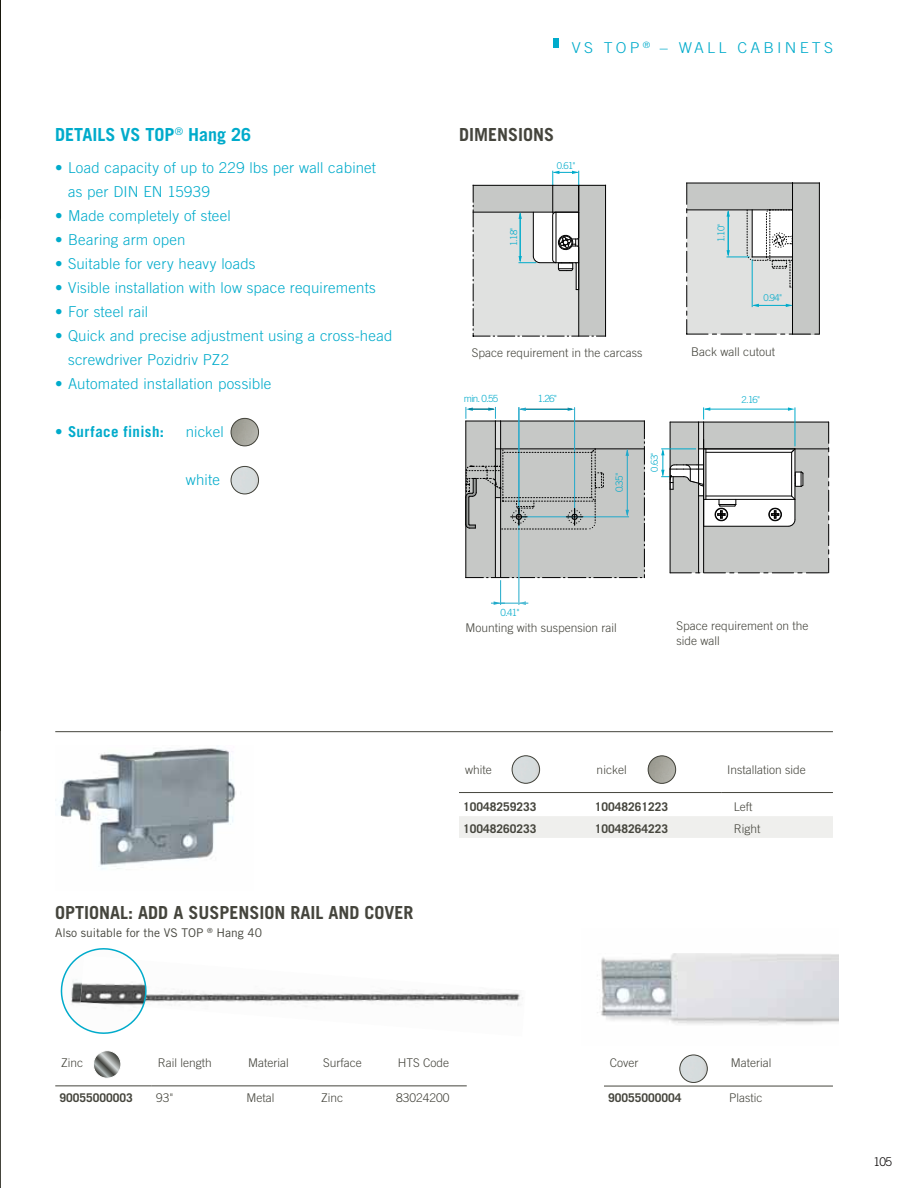
<style>
.page{position:relative;width:918px;height:1188px;background:#fff}
.page>*{position:absolute;margin:0;border:0;box-sizing:border-box;transform-origin:0 0}
.t1{font:700 18px "Trade Gothic LT Std";color:#45453d}
.t2{font:700 18px "Trade Gothic LT Std";color:#00abcb}
.t3{font:300 15px/24px "Trade Gothic LT Std";letter-spacing:.015em;color:#00abcb}
.t4{font:300 15px "Trade Gothic LT Std";letter-spacing:.2em;color:#00abcb;scale:1.07 1}
.t5{font:700 15px "Trade Gothic LT Std";letter-spacing:.03em;color:#00abcb}
.t6{font:300 12px/14.4px "Trade Gothic LT Std";color:#45453d}
.t7{font:700 12px "Trade Gothic LT Std";color:#45453d}
.t8{font:12px "Trade Gothic LT Std";color:#45453d}
.t9{font:300 12px "Trade Gothic LT Std";color:#040000}
.t10{font:300 9.9px "Trade Gothic LT Std";letter-spacing:-.075em;color:#00abcb}
.t11{font:300 9.45px "Trade Gothic LT Std";letter-spacing:-.075em;color:#00abcb}
</style>
<div class="page">
<img style="left:0;top:0;width:1px;height:731px">
<hr style="left:0;top:731px;width:1px;height:457px;background:#45453d">
<div style="left:553px;top:38px;width:5px;height:10px;background:#00abcb"></div>
<hr style="left:55px;top:731px;width:778px;height:1px;background:#45453d">
<hr style="left:819px;top:183px;width:1px;height:151px;background:#000">
<svg style="left:686px;top:183px;width:133px;height:152px;background:#ced0d0"></svg>
<svg style="left:473px;top:171px;width:133px;height:166px"></svg>
<hr style="left:533px;top:212px;width:1px;height:44px;background:#000">
<svg style="left:661px;top:407px;width:168px;height:167px"></svg>
<svg style="left:465px;top:407px;width:180px;height:198px"></svg>
<img style="left:55px;top:748px;width:181px;height:121px">
<img style="left:152px;top:991px;width:371px;height:15px">
<svg style="left:60px;top:948px;width:92px;height:86px"></svg>
<div style="left:459px;top:816px;width:374px;height:22px;background:#efefed"></div>
<hr style="left:459px;top:792px;width:262px;height:1px;background:#45453d">
<hr style="left:721px;top:792px;width:112px;height:1px;background:#45453d">
<hr style="left:55px;top:1086px;width:97px;height:1px;background:#45453d">
<hr style="left:152px;top:1086px;width:315px;height:1px;background:#45453d">
<img style="left:512px;top:756px;width:28px;height:27px;border-radius:50%">
<div style="left:512px;top:756px;width:28px;height:27px;border:1px solid #45453d;border-radius:50%"></div>
<img style="left:648px;top:756px;width:28px;height:27px;border-radius:50%">
<div style="left:648px;top:756px;width:28px;height:28px;border:1px solid #45453d;border-radius:50%"></div>
<img style="left:597px;top:953px;width:241px;height:72px">
<hr style="left:604px;top:1086px;width:229px;height:1px;background:#45453d">
<img style="left:680px;top:1055px;width:27px;height:27px;border-radius:50%">
<div style="left:680px;top:1055px;width:28px;height:28px;border:1px solid #45453d;border-radius:50%"></div>
<svg style="left:93px;top:1051px;width:28px;height:27px"></svg>
<div style="left:93px;top:1050px;width:28px;height:29px;border:1px solid #fff;border-radius:50%"></div>
<img style="left:231px;top:418px;width:28px;height:28px;border-radius:50%">
<div style="left:231px;top:418px;width:28px;height:28px;border:1px solid #45453d;border-radius:50%"></div>
<img style="left:231px;top:466px;width:28px;height:28px;border-radius:50%">
<div style="left:231px;top:466px;width:28px;height:28px;border:1px solid #45453d;border-radius:50%"></div>
<p class="t4" style="left:572px;top:42px;width:245px">VS TOP <sup>®</sup> – WALL CABINETS</p>
<p class="t2" style="left:55px;top:128px;width:197px">DETAILS VS TOP<sup>®</sup> Hang 26</p>
<p class="t1" style="left:459px;top:128px;width:97px">DIMENSIONS</p>
<p class="t3" style="left:68px;top:157px;width:310px;text-indent:-13px">• Load capacity of up to 229 lbs per wall cabinet as per DIN EN 15939</p>
<p class="t3" style="left:55px;top:205px;width:177px">• Made completely of steel</p>
<p class="t3" style="left:55px;top:229px;width:132px">• Bearing arm open</p>
<p class="t3" style="left:55px;top:253px;width:202px">• Suitable for very heavy loads</p>
<p class="t3" style="left:55px;top:277px;width:322px">• Visible installation with low space requirements</p>
<p class="t3" style="left:55px;top:301px;width:94px">• For steel rail</p>
<p class="t3" style="left:68px;top:325px;width:326px;text-indent:-13px">• Quick and precise adjustment using a cross-head screwdriver Pozidriv PZ2</p>
<p class="t3" style="left:55px;top:373px;width:218px">• Automated installation possible</p>
<p class="t5" style="left:55px;top:426px;width:110px">• Surface finish:</p>
<p class="t3" style="left:186px;top:421px;width:39px">nickel</p>
<p class="t3" style="left:186px;top:469px;width:36px">white</p>
<p class="t11" style="left:557px;top:160px;width:20px">0.61"</p>
<p class="t11" style="left:508px;top:246px;width:20px;rotate:-90deg">1.18"</p>
<p class="t6" style="left:472px;top:347px;width:172px">Space requirement in the carcass</p>
<p class="t10" style="left:538px;top:392px;width:21px">1.26"</p>
<p class="t10" style="left:464px;top:392px;width:36px">min. 0.55</p>
<p class="t10" style="left:614px;top:492px;width:21px;rotate:-90deg">0.35"</p>
<p class="t11" style="left:649px;top:472px;width:20px;rotate:-90deg">0.63"</p>
<p class="t11" style="left:716px;top:242px;width:20px;rotate:-90deg">1.10"</p>
<p class="t11" style="left:763px;top:293px;width:20px">0.94"</p>
<p class="t6" style="left:691px;top:346px;width:86px">Back wall cutout</p>
<p class="t11" style="left:742px;top:394px;width:20px">2.16"</p>
<p class="t10" style="left:500px;top:607px;width:21px">0.41"</p>
<p class="t6" style="left:466px;top:621px;width:153px">Mounting with suspension rail</p>
<p class="t6" style="left:676px;top:620px;width:134px">Space requirement on the side wall</p>
<p class="t1" style="left:55px;top:906px;width:360px">OPTIONAL: ADD A SUSPENSION RAIL AND COVER</p>
<p class="t8" style="left:55px;top:929px;width:208px">Also suitable for the VS TOP <sup>®</sup> Hang 40</p>
<p class="t6" style="left:465px;top:763px;width:28px">white</p>
<p class="t6" style="left:597px;top:763px;width:31px">nickel</p>
<p class="t6" style="left:727px;top:763px;width:80px">Installation side</p>
<p class="t7" style="left:463px;top:802px;width:75px">10048259233</p>
<p class="t7" style="left:595px;top:802px;width:75px">10048261223</p>
<p class="t6" style="left:734px;top:800px;width:20px">Left</p>
<p class="t7" style="left:463px;top:825px;width:75px">10048260233</p>
<p class="t7" style="left:595px;top:825px;width:75px">10048264223</p>
<p class="t6" style="left:734px;top:823px;width:28px">Right</p>
<p class="t6" style="left:61px;top:1057px;width:24px">Zinc</p>
<p class="t6" style="left:158px;top:1057px;width:56px">Rail length</p>
<p class="t6" style="left:248px;top:1057px;width:42px">Material</p>
<p class="t6" style="left:323px;top:1057px;width:40px">Surface</p>
<p class="t6" style="left:398px;top:1057px;width:53px">HTS Code</p>
<p class="t7" style="left:60px;top:1094px;width:75px">90055000003</p>
<p class="t6" style="left:156px;top:1092px;width:19px">93"</p>
<p class="t6" style="left:246px;top:1092px;width:29px">Metal</p>
<p class="t6" style="left:321px;top:1092px;width:24px">Zinc</p>
<p class="t6" style="left:396px;top:1092px;width:55px">83024200</p>
<p class="t6" style="left:610px;top:1057px;width:30px">Cover</p>
<p class="t6" style="left:731px;top:1057px;width:42px">Material</p>
<p class="t7" style="left:608px;top:1094px;width:75px">90055000004</p>
<p class="t6" style="left:729px;top:1092px;width:35px">Plastic</p>
<p class="t9" style="left:873px;top:1158px;width:20px">105</p>
</div>
